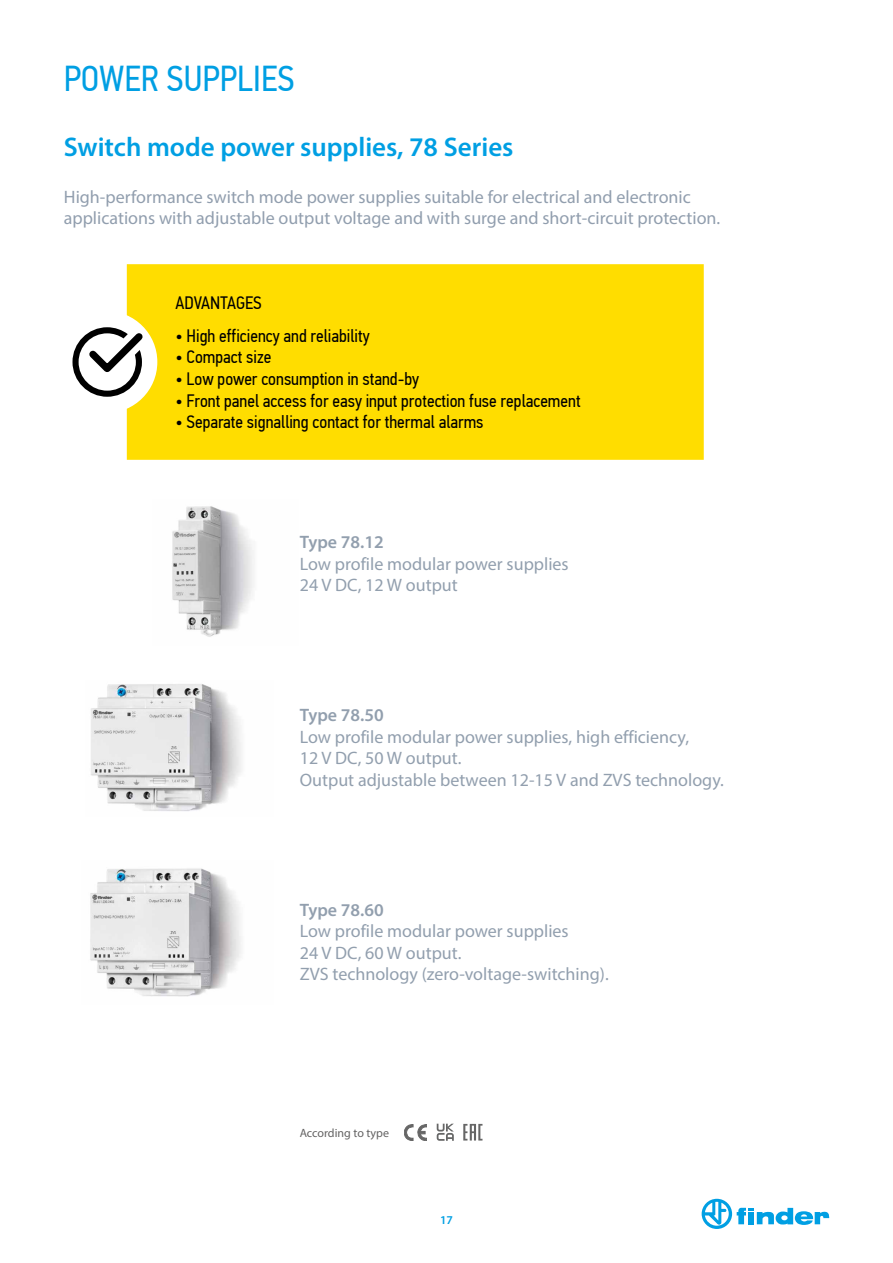
<style>
.page{position:relative;width:893px;height:1263px;background:#fff}
.page>*{position:absolute;margin:0;border:0;box-sizing:border-box;transform-origin:0 0}
.t1{font:36px "PF Din Text Cond Pro";color:#009fe3}
.t2{font:600 27px "Myriad Pro";color:#009fe3}
.t3{font:18px/21.6px "Myriad Pro";color:#929fae}
.t4{font:18px "PF Din Text Cond Pro";color:#000}
.t5{font:18px/21.6px "Myriad Pro";color:#919eae}
.t6{font:600 18px "Myriad Pro";color:#929fae}
.t7{font:12px "Myriad Pro";color:#646363}
.t8{font:600 12px "Myriad Pro";color:#009fe3}
</style>
<div class="page">
<svg style="left:702px;top:1199px;width:127px;height:30px"></svg>
<img style="left:172px;top:506px;width:82px;height:131px">
<img style="left:91px;top:684px;width:151px;height:127px">
<img style="left:90px;top:868px;width:151px;height:129px">
<svg style="left:437px;top:1124px;width:17px;height:17px"></svg>
<svg style="left:404px;top:1124px;width:23px;height:17px"></svg>
<svg style="left:463px;top:1124px;width:19px;height:16px"></svg>
<div style="left:127px;top:264px;width:577px;height:196px;background:#fd0"></div>
<div style="left:55px;top:311px;width:102px;height:102px;background:#fff;border-radius:50%"></div>
<svg style="left:72px;top:327px;width:77px;height:70px"></svg>
<h1 class="t1" style="left:64px;top:57px;width:232px">POWER SUPPLIES</h1>
<h2 class="t2" style="left:64px;top:130px;width:451px">Switch mode power supplies, 78 Series</h2>
<p class="t5" style="left:64px;top:186px;width:658px">High-performance switch mode power supplies suitable for electrical and electronic applications with adjustable output voltage and with surge and short-circuit protection.</p>
<p class="t4" style="left:175px;top:292px;width:88px">ADVANTAGES</p>
<p class="t4" style="left:175px;top:325px;width:196px">• High efficiency and reliability</p>
<p class="t4" style="left:175px;top:346px;width:97px">• Compact size</p>
<p class="t4" style="left:175px;top:368px;width:245px">• Low power consumption in stand-by</p>
<p class="t4" style="left:175px;top:390px;width:407px">• Front panel access for easy input protection fuse replacement</p>
<p class="t4" style="left:175px;top:411px;width:310px">• Separate signalling contact for thermal alarms</p>
<p class="t6" style="left:300px;top:531px;width:86px">Type 78.12</p>
<p class="t3" style="left:300px;top:553px;width:270px">Low profile modular power supplies<br>24 V DC, 12 W output</p>
<p class="t6" style="left:300px;top:703px;width:86px">Type 78.50</p>
<p class="t3" style="left:300px;top:725px;width:426px">Low profile modular power supplies, high efficiency,<br>12 V DC, 50 W output.<br>Output adjustable between 12-15 V and ZVS technology.</p>
<p class="t6" style="left:300px;top:898px;width:86px">Type 78.60</p>
<p class="t3" style="left:300px;top:920px;width:310px">Low profile modular power supplies<br>24 V DC, 60 W output.<br>ZVS technology (zero-voltage-switching).</p>
<p class="t7" style="left:300px;top:1126px;width:91px">According to type</p>
<p class="t8" style="left:440px;top:1212px;width:14px">17</p>
</div>
